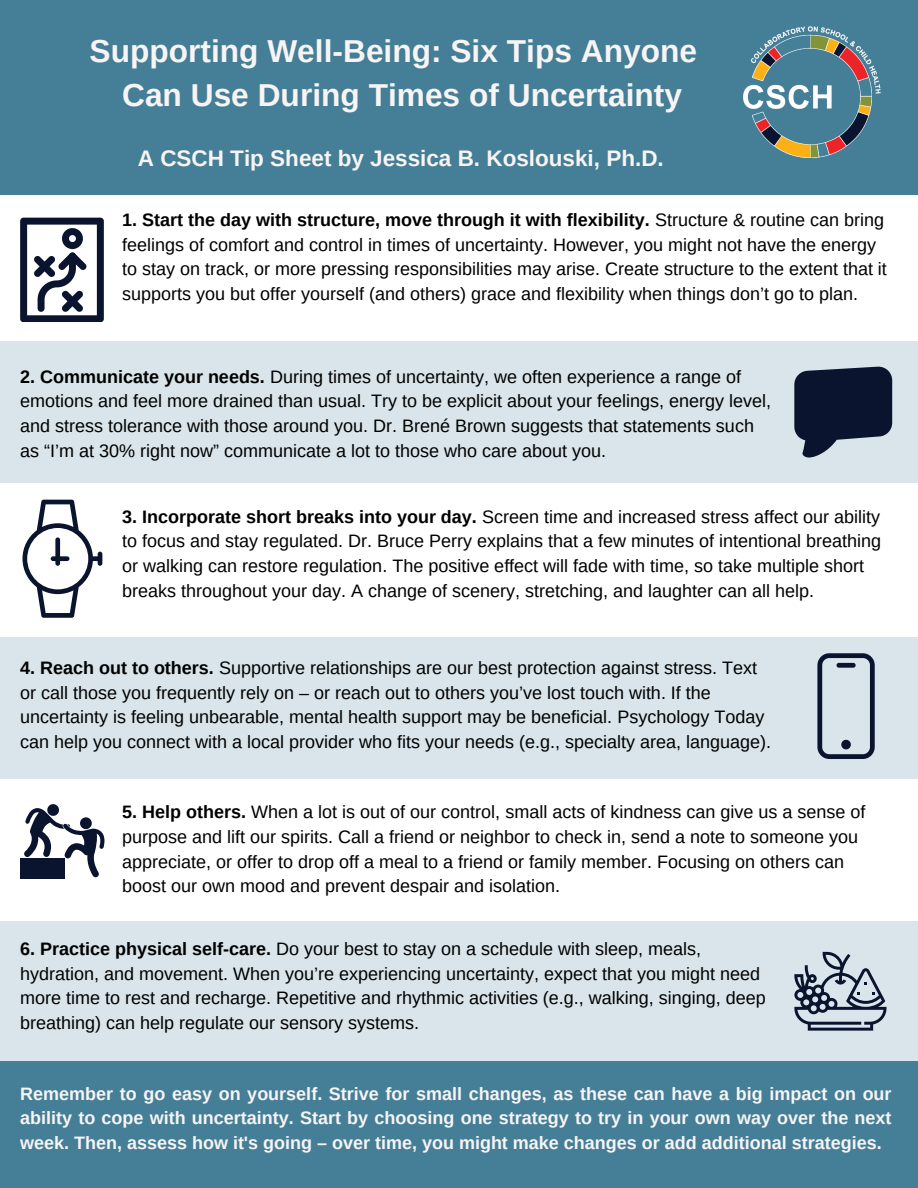
<style>
.page{position:relative;width:918px;height:1188px;background:#447f97}
.page>*{position:absolute;margin:0;border:0;box-sizing:border-box;transform-origin:0 0}
.t1{font:700 31.65px "Arimo";color:#f8f4f4}
.t2{font:700 22.5px "Arimo";color:#f8f4f4}
.t3{font:18px/24.8px "Arimo";color:#000}
.t4{font:700 18px/24.8px "Arimo";color:#f8f4f4;text-align:justify}
.s1{font-weight:700}
</style>
<div class="page">
<div style="left:0;top:195px;width:918px;height:162px;background:#fff"></div>
<img style="left:743px;top:26px;width:138px;height:132px">
<div style="left:0;top:480px;width:918px;height:157px;background:#fff"></div>
<div style="left:0;top:778px;width:918px;height:145px;background:#fff"></div>
<div style="left:0;top:341px;width:918px;height:142px;background:#d9e5ea"></div>
<div style="left:0;top:637px;width:918px;height:141px;background:#d9e5ea"></div>
<div style="left:0;top:922px;width:918px;height:139px;background:#d9e5ea"></div>
<svg style="left:20px;top:218px;width:84px;height:103px"></svg>
<svg style="left:794px;top:366px;width:98px;height:92px"></svg>
<svg style="left:23px;top:500px;width:79px;height:118px"></svg>
<svg style="left:817px;top:653px;width:58px;height:106px"></svg>
<svg style="left:794px;top:952px;width:93px;height:79px"></svg>
<svg style="left:24px;top:804px;width:80px;height:73px"></svg>
<div style="left:20px;top:858px;width:45px;height:21px;background:#0a142e"></div>
<p class="t1" style="left:90px;top:33px;width:609px">Supporting Well-Being: Six Tips Anyone</p>
<p class="t1" style="left:122px;top:77px;width:562px">Can Use During Times of Uncertainty</p>
<p class="t2" style="left:138px;top:145px;width:527px">A CSCH Tip Sheet by Jessica B. Koslouski, Ph.D.</p>
<p class="t3" style="left:122px;top:207px;width:766px"><span class="s1">1. Start the day with structure, move through it with flexibility.</span> Structure &amp; routine can bring feelings of comfort and control in times of uncertainty. However, you might not have the energy to stay on track, or more pressing responsibilities may arise. Create structure to the extent that it supports you but offer yourself (and others) grace and flexibility when things don’t go to plan.</p>
<p class="t3" style="left:20px;top:364px;width:752px"><span class="s1">2. Communicate your needs.</span> During times of uncertainty, we often experience a range of emotions and feel more drained than usual. Try to be explicit about your feelings, energy level, and stress tolerance with those around you. Dr. Brené Brown suggests that statements such as “I’m at 30% right now” communicate a lot to those who care about you.</p>
<p class="t3" style="left:122px;top:504px;width:760px"><span class="s1">3. Incorporate short breaks into your day.</span> Screen time and increased stress affect our ability to focus and stay regulated. Dr. Bruce Perry explains that a few minutes of intentional breathing or walking can restore regulation. The positive effect will fade with time, so take multiple short breaks throughout your day. A change of scenery, stretching, and laughter can all help.</p>
<p class="t3" style="left:20px;top:655px;width:752px"><span class="s1">4. Reach out to others.</span> Supportive relationships are our best protection against stress. Text or call those you frequently rely on – or reach out to others you’ve lost touch with. If the uncertainty is feeling unbearable, mental health support may be beneficial. Psychology Today can help you connect with a local provider who fits your needs (e.g., specialty area, language).</p>
<p class="t3" style="left:122px;top:800px;width:745px"><span class="s1">5. Help others.</span> When a lot is out of our control, small acts of kindness can give us a sense of purpose and lift our spirits. Call a friend or neighbor to check in, send a note to someone you appreciate, or offer to drop off a meal to a friend or family member. Focusing on others can boost our own mood and prevent despair and isolation.</p>
<p class="t3" style="left:20px;top:936px;width:747px"><span class="s1">6. Practice physical self-care.</span> Do your best to stay on a schedule with sleep, meals, hydration, and movement. When you’re experiencing uncertainty, expect that you might need more time to rest and recharge. Repetitive and rhythmic activities (e.g., walking, singing, deep breathing) can help regulate our sensory systems.</p>
<p class="t4" style="left:20px;top:1081px;width:873px">Remember to go easy on yourself. Strive for small changes, as these can have a big impact on our ability to cope with uncertainty. Start by choosing one strategy to try in your own way over the next week. Then, assess how it's going – over time, you might make changes or add additional strategies.</p>
</div>
